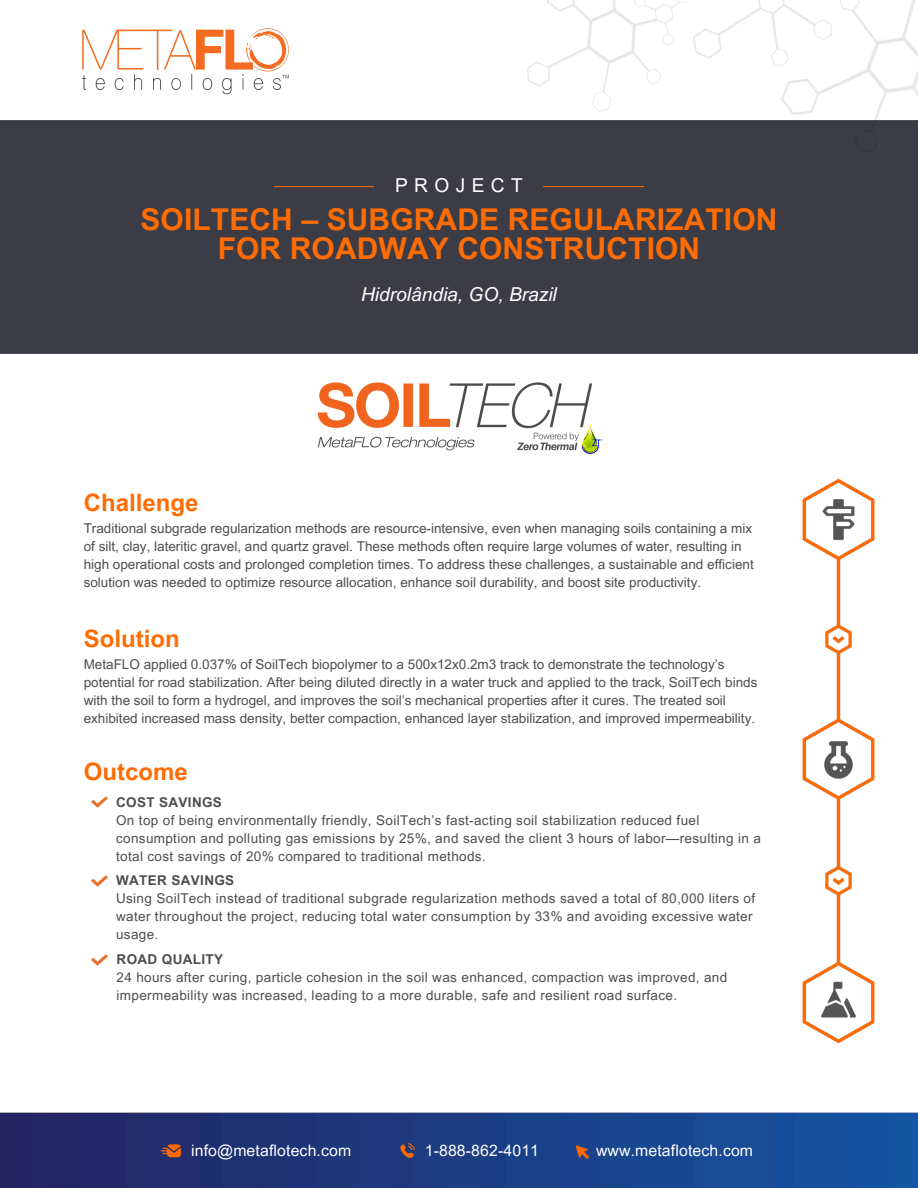
<style>
.page{position:relative;width:918px;height:1188px;background:#fff}
.page>*{position:absolute;margin:0;border:0;box-sizing:border-box;transform-origin:0 0}
.t1{font:700 30px/29.2px "Arial MT Pro";letter-spacing:.005em;color:#ff6c03;text-align:center}
.t2{font:700 24px "Arial MT Pro";color:#ff6c03}
.t3{font:italic 19.2px "Arial MT Pro";color:#fff}
.t4{font:19.2px "Arial MT Pro";letter-spacing:.335em;color:#fff}
.t5{font:15.75px "Arial MT Pro";letter-spacing:.01em;color:#fff}
.t6{font:13.5px/18px "Arial MT Pro";color:#4d4d4d}
.t7{font:13.5px/18px "Arial MT Pro";letter-spacing:.025em;color:#4d4d4d}
.t8{font:700 13.5px "Arial MT Pro";letter-spacing:.025em;color:#4d4d4d}
</style>
<div class="page">
<div style="left:0;top:121px;width:918px;height:233px;background:#3c3c46"></div>
<img style="left:272px;top:186px;width:104px;height:1px">
<img style="left:542px;top:186px;width:103px;height:1px">
<img style="left:802px;top:478px;width:73px;height:566px">
<img style="left:527px;top:0;width:391px;height:153px">
<svg style="left:82px;top:28px;width:207px;height:66px"></svg>
<img style="left:317px;top:382px;width:286px;height:72px">
<img style="left:0;top:1112px;width:918px;height:76px">
<img style="left:91px;top:797px;width:16px;height:11px">
<img style="left:91px;top:875px;width:16px;height:12px">
<img style="left:92px;top:954px;width:16px;height:12px">
<p class="t4" style="left:395px;top:178px;width:129px">PROJECT</p>
<p class="t1" style="left:140px;top:208px;width:639px">SOILTECH – SUBGRADE REGULARIZATION<br>FOR ROADWAY CONSTRUCTION</p>
<h4 class="t3" style="left:361px;top:287px;width:197px">Hidrolândia, GO, Brazil</h4>
<p class="t2" style="left:84px;top:493px;width:116px">Challenge</p>
<h3 class="t6" style="left:84px;top:521px;width:672px">Traditional subgrade regularization methods are resource-intensive, even when managing soils containing a mix of silt, clay, lateritic gravel, and quartz gravel. These methods often require large volumes of water, resulting in high operational costs and prolonged completion times. To address these challenges, a sustainable and efficient solution was needed to optimize resource allocation, enhance soil durability, and boost site productivity.</h3>
<p class="t2" style="left:84px;top:630px;width:97px">Solution</p>
<p class="t6" style="left:84px;top:657px;width:675px">MetaFLO applied 0.037% of SoilTech biopolymer to a 500x12x0.2m3 track to demonstrate the technology’s potential for road stabilization. After being diluted directly in a water truck and applied to the track, SoilTech binds with the soil to form a hydrogel, and improves the soil’s mechanical properties after it cures. The treated soil exhibited increased mass density, better compaction, enhanced layer stabilization, and improved impermeability.</p>
<p class="t2" style="left:84px;top:762px;width:105px">Outcome</p>
<p class="t8" style="left:116px;top:797px;width:107px">COST SAVINGS</p>
<p class="t7" style="left:116px;top:813px;width:646px">On top of being environmentally friendly, SoilTech’s fast-acting soil stabilization reduced fuel consumption and polluting gas emissions by 25%, and saved the client 3 hours of labor—resulting in a total cost savings of 20% compared to traditional methods.</p>
<p class="t8" style="left:116px;top:876px;width:120px">WATER SAVINGS</p>
<p class="t7" style="left:116px;top:891px;width:641px">Using SoilTech instead of traditional subgrade regularization methods saved a total of 80,000 liters of water throughout the project, reducing total water consumption by 33% and avoiding excessive water usage.</p>
<p class="t8" style="left:117px;top:955px;width:108px">ROAD QUALITY</p>
<p class="t7" style="left:117px;top:970px;width:612px">24 hours after curing, particle cohesion in the soil was enhanced, compaction was improved, and impermeability was increased, leading to a more durable, safe and resilient road surface.</p>
<p class="t5" style="left:191px;top:1145px;width:162px">info@metaflotech.com</p>
<p class="t5" style="left:425px;top:1145px;width:116px">1-888-862-4011</p>
<h1 class="t5" style="left:596px;top:1145px;width:159px">www.metaflotech.com</h1>
</div>
